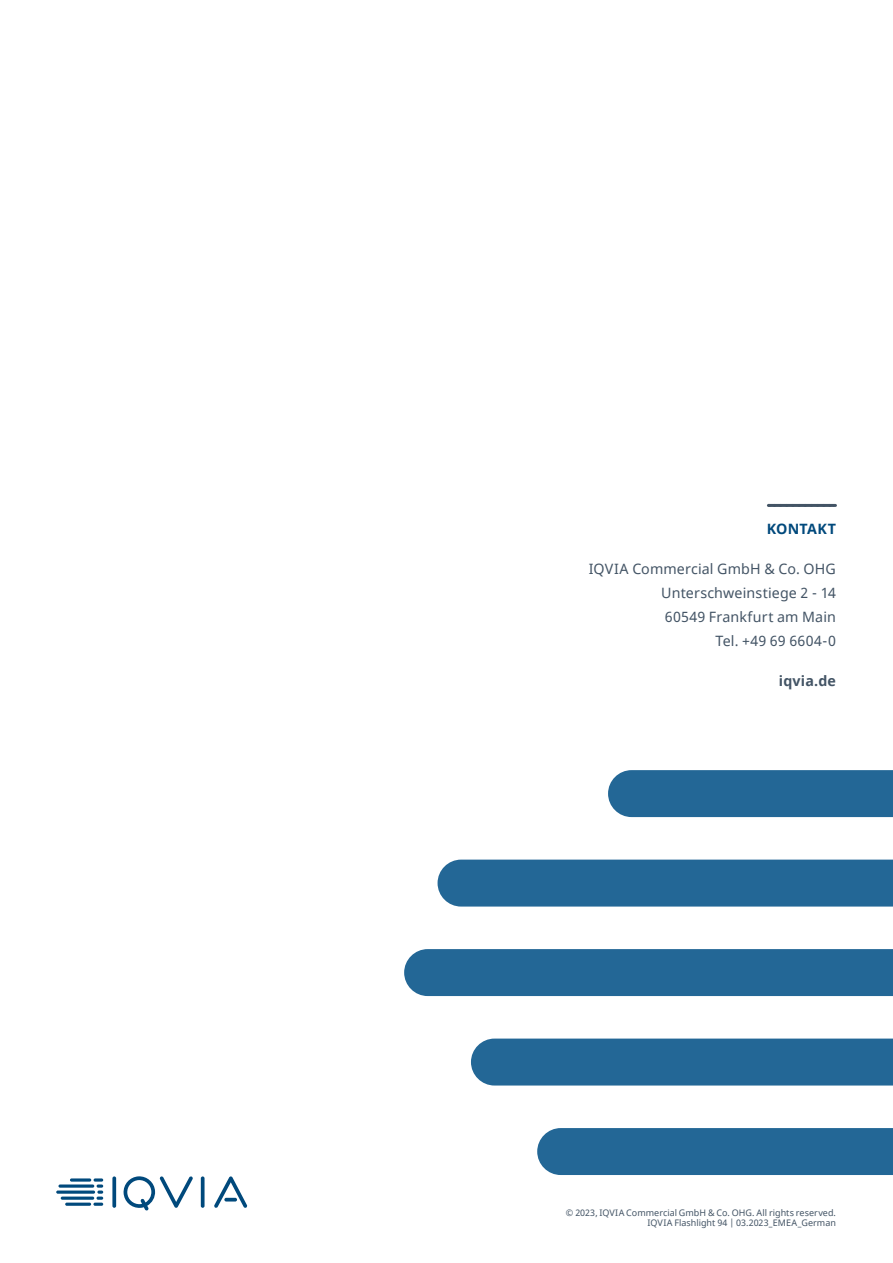
<style>
.page{position:relative;width:893px;height:1263px;background:#fff}
.page>*{position:absolute;margin:0;border:0;box-sizing:border-box;transform-origin:0 0}
.t1{font:14.25px/24px "Noto Sans";letter-spacing:.01em;color:#435465;text-align:right}
.t2{font:700 14.25px "Noto Sans";letter-spacing:.01em;color:#435465}
.t3{font:700 14.25px "Noto Sans";letter-spacing:.015em;color:#00497c}
.t4{font:9px/10.8px "Noto Sans";color:#435465;text-align:right}
</style>
<div class="page">
<div style="left:537px;top:1128px;width:356px;height:47px;background:#236796"></div>
<div style="left:471px;top:1038px;width:422px;height:47px;background:#236796"></div>
<div style="left:404px;top:949px;width:489px;height:47px;background:#236796"></div>
<div style="left:438px;top:860px;width:455px;height:46px;background:#236796"></div>
<div style="left:608px;top:770px;width:285px;height:47px;background:#236796"></div>
<svg style="left:112px;top:1176px;width:4px;height:32px"></svg>
<svg style="left:201px;top:1176px;width:4px;height:32px"></svg>
<svg style="left:123px;top:1176px;width:70px;height:35px"></svg>
<svg style="left:214px;top:1176px;width:33px;height:32px"></svg>
<svg style="left:65px;top:1202px;width:26px;height:4px"></svg>
<svg style="left:93px;top:1202px;width:10px;height:4px"></svg>
<svg style="left:94px;top:1178px;width:9px;height:22px"></svg>
<svg style="left:61px;top:1196px;width:33px;height:4px"></svg>
<svg style="left:56px;top:1190px;width:39px;height:4px"></svg>
<svg style="left:58px;top:1184px;width:36px;height:4px"></svg>
<hr style="left:70px;top:1178px;width:21px;height:3px;background:#00497c;border-radius:2px">
<svg style="left:768px;top:504px;width:67px;height:3px"></svg>
<h1 class="t3" style="left:767px;top:519px;width:71px">KONTAKT</h1>
<h1 class="t1" style="left:589px;top:557px;width:249px">IQVIA Commercial GmbH &amp; Co. OHG<br>Unterschweinstiege 2 - 14<br>60549 Frankfurt am Main<br>Tel. +49 69 6604-0</h1>
<h1 class="t2" style="left:779px;top:671px;width:59px">iqvia.de</h1>
<p class="t4" style="left:566px;top:1207px;width:271px">© 2023, IQVIA Commercial GmbH &amp; Co. OHG. All rights reserved.<br>IQVIA Flashlight 94 | 03.2023_EMEA_German</p>
</div>
